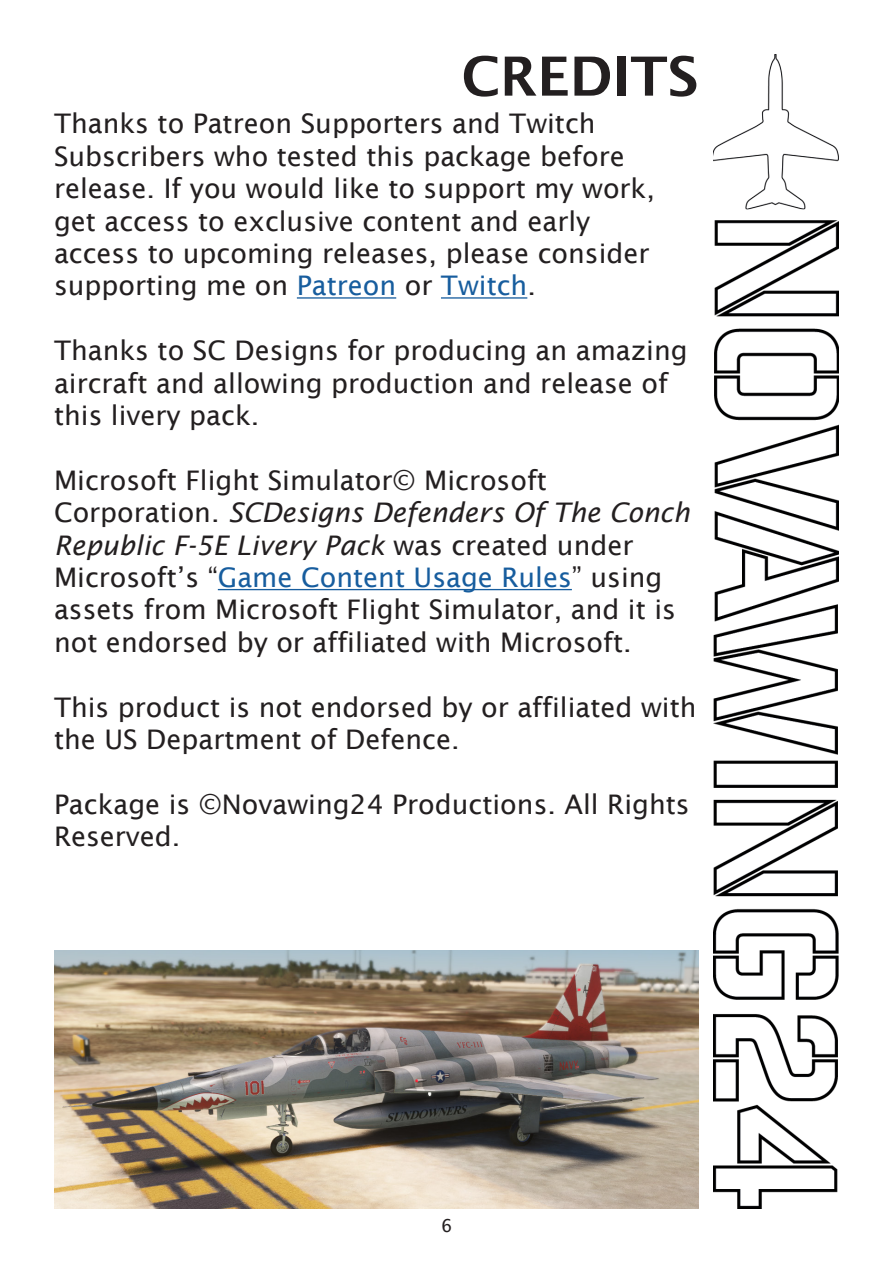
<style>
.page{position:relative;width:893px;height:1263px;background:#fff}
.page>*{position:absolute;margin:0;border:0;box-sizing:border-box;transform-origin:0 0}
.Readme_Heading_A1{font:600 54px "Lucida Sans";color:#231f20}
.t1{font:27px/32.4px "Lucida Sans";color:#231f20}
.t2{font:18px "Lucida Console";color:#231f20}
.s1{color:#175d9e}
.s2{font-style:italic}
</style>
<div class="page">
<img style="left:713px;top:54px;width:126px;height:1155px">
<hr style="left:297px;top:297px;width:99px;height:2px;background:#175d9e">
<hr style="left:441px;top:297px;width:86px;height:2px;background:#175d9e">
<hr style="left:218px;top:589px;width:354px;height:1px;background:#175d9e">
<img style="left:54px;top:950px;width:644px;height:259px">
<p class="Readme_Heading_A1" style="left:461px;top:46px;width:239px">CREDITS</p>
<p class="t1" style="left:54px;top:107px;width:602px">Thanks to Patreon Supporters and Twitch Subscribers who tested this package before release. If you would like to support my work, get access to exclusive content and early access to upcoming releases, please consider supporting me on <span class="s1">Patreon</span> or <span class="s1">Twitch</span>.</p>
<p class="t1" style="left:54px;top:334px;width:635px">Thanks to SC Designs for producing an amazing aircraft and allowing production and release of this livery pack.</p>
<p class="t1" style="left:54px;top:464px;width:637px">Microsoft Flight Simulator© Microsoft Corporation. <span class="s2">SCDesigns Defenders Of The Conch Republic F-5E Livery Pack</span> was created under Microsoft’s “<span class="s1">Game Content Usage Rules</span>” using assets from Microsoft Flight Simulator, and it is not endorsed by or affiliated with Microsoft.</p>
<p class="t1" style="left:54px;top:691px;width:644px">This product is not endorsed by or affiliated with the US Department of Defence.</p>
<p class="t1" style="left:54px;top:788px;width:637px">Package is ©Novawing24 Productions. All Rights<br>Reserved.</p>
<p class="t2" style="left:441px;top:1217px;width:12px">6</p>
</div>
